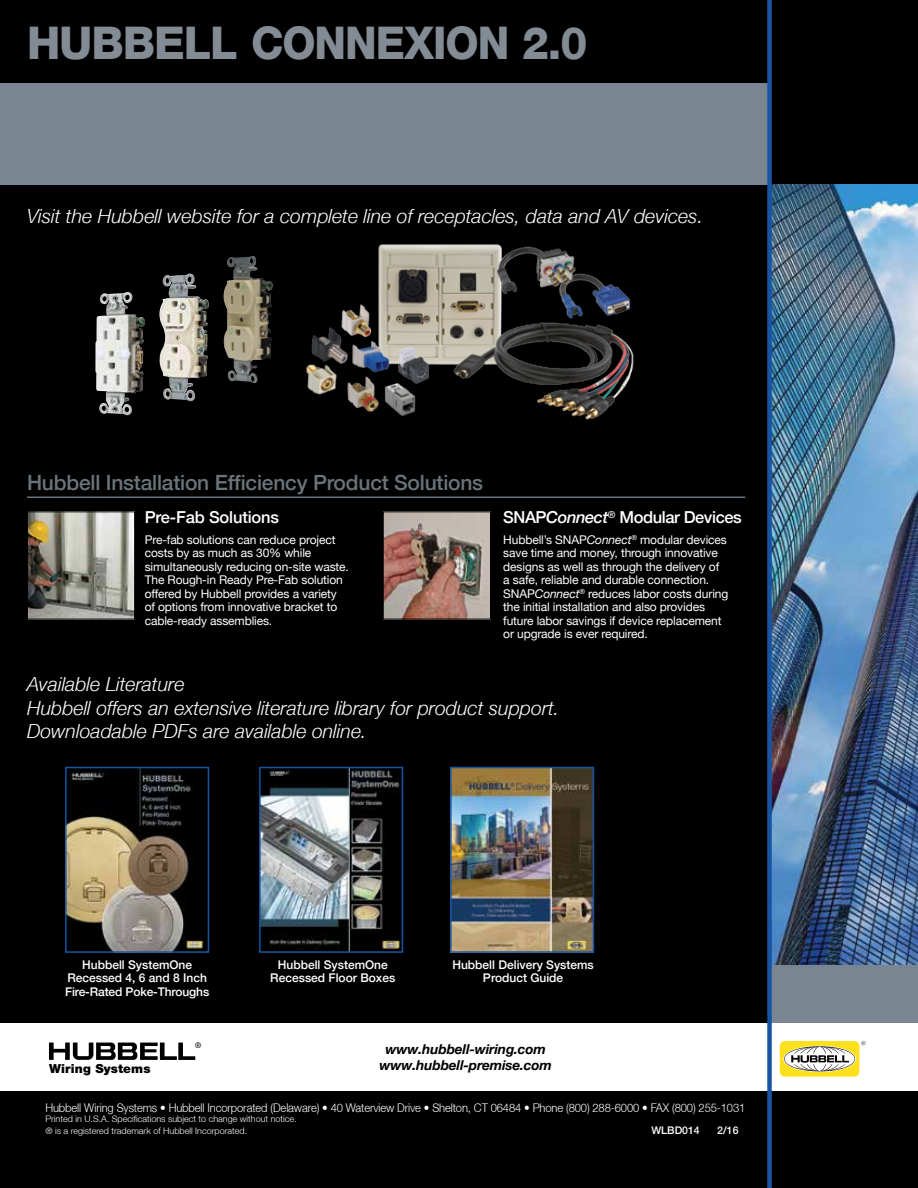
<style>
.page{position:relative;width:918px;height:1188px;background:#000}
.page>*{position:absolute;margin:0;border:0;box-sizing:border-box;transform-origin:0 0}
.t1{font:800 45px "Helvetica Neue";letter-spacing:-.025em;color:#838c94}
.t2{font:500 21px "Helvetica Neue";letter-spacing:-.01em;color:#6a747b}
.t3{font:italic 300 19.5px/23.4px "Helvetica Neue";color:#fff}
.t4{font:500 16.5px "Helvetica Neue";letter-spacing:-.025em;color:#fff}
.t5{font:italic 700 13.65px "Helvetica Neue";letter-spacing:-.01em;color:#000}
.t6{font:900 12.45px "Helvetica Neue";letter-spacing:.01em;color:#000}
.t7{font:12px/13.5px "Helvetica Neue";letter-spacing:-.01em;color:#fff}
.t8{font:500 12px/13.5px "Helvetica Neue";color:#fff;text-align:center}
.t9{font:300 12px "Helvetica Neue";letter-spacing:-.01em;color:#fff;scale:.93 1}
.t10{font:500 10.5px "Helvetica Neue";color:#fff}
.t11{font:300 9px/11.2px "Helvetica Neue";color:#fff}
.t12{font:7.65px "Helvetica Neue";color:#000}
.s1{font-style:italic}
</style>
<div class="page">
<div style="left:770px;top:840px;width:148px;height:184px;background:#798691"></div>
<img style="left:772px;top:184px;width:146px;height:781px">
<div style="left:0;top:0;width:767px;height:184px;background:#798691"></div>
<div style="left:0;top:0;width:918px;height:82px;background:#000"></div>
<div style="left:0;top:1024px;width:918px;height:67px;background:#fff"></div>
<div style="left:780px;top:1041px;width:79px;height:36px;background:#ffe01c;border-radius:6px"></div>
<svg style="left:783px;top:1046px;width:73px;height:26px"></svg>
<svg style="left:784px;top:1046px;width:71px;height:25px;background:#c3be9e"></svg>
<svg style="left:861px;top:1041px;width:4px;height:4px"></svg>
<svg style="left:49px;top:1043px;width:146px;height:17px"></svg>
<div style="left:767px;top:0;width:5px;height:1188px;background:#1755a4"></div>
<img style="left:68px;top:770px;width:136px;height:180px">
<div style="left:65px;top:767px;width:144px;height:186px;border:2px solid #1755a4"></div>
<img style="left:262px;top:770px;width:138px;height:180px">
<div style="left:259px;top:767px;width:144px;height:186px;border:2px solid #1755a4"></div>
<img style="left:453px;top:770px;width:138px;height:180px">
<div style="left:450px;top:767px;width:144px;height:186px;border:2px solid #1755a4"></div>
<hr style="left:27px;top:496px;width:718px;height:2px;background:#6a747b">
<img style="left:29px;top:513px;width:104px;height:104px">
<div style="left:27px;top:511px;width:108px;height:108px;border:1px solid #000"></div>
<img style="left:385px;top:513px;width:104px;height:104px">
<div style="left:383px;top:511px;width:108px;height:108px;border:1px solid #000"></div>
<img style="left:306px;top:244px;width:328px;height:176px">
<img style="left:223px;top:255px;width:50px;height:128px">
<img style="left:159px;top:274px;width:37px;height:127px">
<img style="left:95px;top:292px;width:49px;height:123px">
<h1 class="t1" style="left:27px;top:16px;width:562px">HUBBELL CONNEXION 2.0</h1>
<h3 class="t3" style="left:27px;top:204px;width:678px">Visit the Hubbell website for a complete line of receptacles, data and AV devices.</h3>
<h2 class="t2" style="left:27px;top:470px;width:458px">Hubbell Installation Efficiency Product Solutions</h2>
<h3 class="t4" style="left:145px;top:508px;width:136px">Pre-Fab Solutions</h3>
<p class="t7" style="left:145px;top:533px;width:206px">Pre-fab solutions can reduce project costs by as much as 30% while simultaneously reducing on-site waste.<br>The Rough-in Ready Pre-Fab solution offered by Hubbell provides a variety of options from innovative bracket to cable-ready assemblies.</p>
<h3 class="t4" style="left:503px;top:508px;width:240px">SNAP<span class="s1">Connect</span><sup>®</sup> Modular Devices</h3>
<p class="t7" style="left:503px;top:533px;width:227px">Hubbell’s SNAP<span class="s1">Connect</span><sup>®</sup> modular devices save time and money, through innovative designs as well as through the delivery of a safe, reliable and durable connection.<br>SNAP<span class="s1">Connect</span><sup>®</sup> reduces labor costs during the initial installation and also provides future labor savings if device replacement or upgrade is ever required.</p>
<h3 class="t3" style="left:27px;top:673px;width:534px">Available Literature<br>Hubbell offers an extensive literature library for product support.<br>Downloadable PDFs are available online.</h3>
<p class="t8" style="left:65px;top:958px;width:146px">Hubbell SystemOne<br>Recessed 4, 6 and 8 Inch<br>Fire-Rated Poke-Throughs</p>
<p class="t8" style="left:270px;top:958px;width:126px">Hubbell SystemOne<br>Recessed Floor Boxes</p>
<p class="t8" style="left:452px;top:958px;width:143px">Hubbell Delivery Systems<br>Product Guide</p>
<p class="t12" style="left:195px;top:1041px;width:8px">®</p>
<p class="t5" style="left:385px;top:1041px;width:162px">www.hubbell-wiring.com</p>
<p class="t6" style="left:49px;top:1061px;width:103px">Wiring Systems</p>
<p class="t5" style="left:379px;top:1057px;width:174px">www.hubbell-premise.com</p>
<p class="t9" style="left:45px;top:1101px;width:754px">Hubbell Wiring Systems • Hubbell Incorporated (Delaware) • 40 Waterview Drive • Shelton, CT 06484 • Phone (800) 288-6000 • FAX (800) 255-1031</p>
<p class="t11" style="left:45px;top:1113px;width:253px">Printed in U.S.A. Specifications subject to change without notice. ® is a registered trademark of Hubbell Incorporated.</p>
<p class="t10" style="left:651px;top:1124px;width:50px">WLBD014</p>
<p class="t10" style="left:717px;top:1124px;width:23px">2/16</p>
</div>
